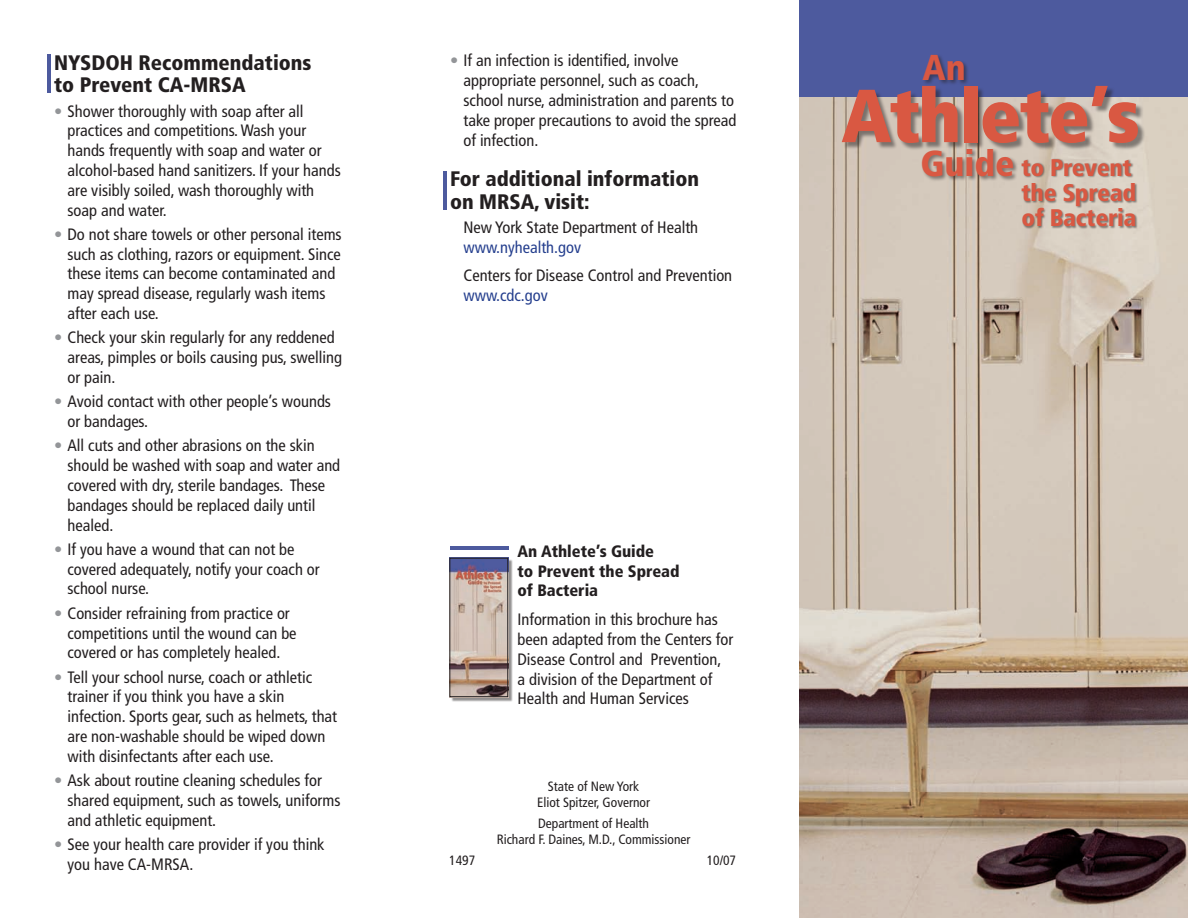
<style>
.page{position:relative;width:1188px;height:918px;background:#fff}
.page>*{position:absolute;margin:0;border:0;box-sizing:border-box;transform-origin:0 0}
.t1{font:900 condensed 75px "Frutiger";letter-spacing:-.025em;color:#d95842}
.t2{font:900 condensed 36px "Frutiger";color:#d95842}
.t3{font:900 condensed 24px "Frutiger";letter-spacing:-.01em;color:#d95842}
.heads{font:900 condensed 21px/22.5px "Frutiger";color:#231f20}
.hanging_indent{font:condensed 16.5px/19.8px "Frutiger";color:#231f20}
.body{font:condensed 16.5px/19.8px "Frutiger";color:#231f20}
.body-2{font:900 condensed 16.5px "Frutiger";color:#231f20}
.body-3{font:condensed 16.5px "Frutiger";color:#253f8e}
.hanging_indent-2{font:condensed 13.5px "Frutiger";color:#231f20}
.s1{color:#939598}
</style>
<div class="page">
<img style="left:799px;top:97px;width:389px;height:821px">
<hr style="left:450px;top:546px;width:58px;height:3px;background:#4d5a9e">
<div style="left:1021px;top:158px;width:155px;height:121px;background:#231f20;opacity:.5"></div>
<div style="left:799px;top:0;width:389px;height:97px;background:#4d5a9e"></div>
<div style="left:843px;top:87px;width:345px;height:102px;background:#231f20;opacity:.5"></div>
<div style="left:922px;top:54px;width:95px;height:55px;background:#231f20;opacity:.5"></div>
<hr style="left:48px;top:54px;width:3px;height:38px;background:#4d5a9e">
<hr style="left:444px;top:171px;width:3px;height:38px;background:#4d5a9e">
<div style="left:921px;top:148px;width:146px;height:54px;background:#231f20;opacity:.5"></div>
<div style="left:451px;top:559px;width:66px;height:147px;background:#231f20;opacity:.5"></div>
<img style="left:451px;top:560px;width:55px;height:135px">
<div style="left:449px;top:558px;width:59px;height:139px;border:1px solid #231f20"></div>
<p class="heads" style="left:54px;top:51px;width:259px">NYSDOH Recommendations</p>
<p class="heads" style="left:54px;top:74px;width:193px">to Prevent CA-MRSA</p>
<p class="hanging_indent" style="left:68px;top:101px;width:275px;text-indent:-14px"><span class="s1">•</span> Shower thoroughly with soap after all practices and competitions. Wash your hands frequently with soap and water or alcohol-based hand sanitizers. If your hands are visibly soiled, wash thoroughly with soap and water.</p>
<p class="hanging_indent" style="left:68px;top:224px;width:276px;text-indent:-13px"><span class="s1">•</span> Do not share towels or other personal items such as clothing, razors or equipment. Since these items can become contaminated and may spread disease, regularly wash items after each use.</p>
<p class="hanging_indent" style="left:68px;top:328px;width:276px;text-indent:-13px"><span class="s1">•</span> Check your skin regularly for any reddened areas, pimples or boils causing pus, swelling or pain.</p>
<p class="hanging_indent" style="left:68px;top:392px;width:265px;text-indent:-13px"><span class="s1">•</span> Avoid contact with other people’s wounds or bandages.</p>
<p class="hanging_indent" style="left:68px;top:436px;width:274px;text-indent:-13px"><span class="s1">•</span> All cuts and other abrasions on the skin should be washed with soap and water and covered with dry, sterile bandages. These bandages should be replaced daily until healed.</p>
<p class="hanging_indent" style="left:68px;top:539px;width:254px;text-indent:-13px"><span class="s1">•</span> If you have a wound that can not be covered adequately, notify your coach or school nurse.</p>
<p class="hanging_indent" style="left:68px;top:603px;width:231px;text-indent:-13px"><span class="s1">•</span> Consider refraining from practice or competitions until the wound can be covered or has completely healed.</p>
<p class="hanging_indent" style="left:68px;top:667px;width:271px;text-indent:-13px"><span class="s1">•</span> Tell your school nurse, coach or athletic trainer if you think you have a skin infection. Sports gear, such as helmets, that are non-washable should be wiped down with disinfectants after each use.</p>
<p class="hanging_indent" style="left:68px;top:771px;width:275px;text-indent:-13px"><span class="s1">•</span> Ask about routine cleaning schedules for shared equipment, such as towels, uniforms and athletic equipment.</p>
<p class="hanging_indent" style="left:68px;top:835px;width:259px;text-indent:-13px"><span class="s1">•</span> See your health care provider if you think you have CA-MRSA.</p>
<p class="hanging_indent" style="left:464px;top:51px;width:275px;text-indent:-14px"><span class="s1">•</span> If an infection is identified, involve appropriate personnel, such as coach, school nurse, administration and parents to take proper precautions to avoid the spread of infection.</p>
<p class="heads" style="left:450px;top:167px;width:251px">For additional information on MRSA, visit:</p>
<p class="body" style="left:464px;top:217px;width:236px">New York State Department of Health</p>
<p class="body-3" style="left:464px;top:237px;width:119px">www.nyhealth.gov</p>
<p class="body" style="left:464px;top:266px;width:270px">Centers for Disease Control and Prevention</p>
<p class="body-3" style="left:464px;top:286px;width:86px">www.cdc.gov</p>
<p class="body-2" style="left:518px;top:541px;width:138px">An Athlete’s Guide</p>
<p class="body-2" style="left:518px;top:561px;width:164px">to Prevent the Spread</p>
<p class="body-2" style="left:518px;top:581px;width:82px">of Bacteria</p>
<p class="body" style="left:518px;top:610px;width:217px">Information in this brochure has been adapted from the Centers for<br>Disease Control and Prevention,<br>a division of the Department of<br>Health and Human Services</p>
<p class="hanging_indent-2" style="left:548px;top:778px;width:93px">State of New York</p>
<p class="hanging_indent-2" style="left:537px;top:795px;width:114px">Eliot Spitzer, Governor</p>
<p class="hanging_indent-2" style="left:538px;top:815px;width:112px">Department of Health</p>
<p class="hanging_indent-2" style="left:497px;top:831px;width:195px">Richard F. Daines, M.D., Commissioner</p>
<p class="hanging_indent-2" style="left:449px;top:852px;width:27px">1497</p>
<p class="hanging_indent-2" style="left:707px;top:852px;width:31px">10/07</p>
<p class="t2" style="left:922px;top:46px;width:45px">An</p>
<p class="t1" style="left:842px;top:70px;width:300px">Athlete’s</p>
<p class="t2" style="left:920px;top:141px;width:96px">Guide</p>
<p class="t3" style="left:1022px;top:153px;width:112px">to Prevent</p>
<p class="t3" style="left:1022px;top:178px;width:116px">the Spread</p>
<p class="t3" style="left:1022px;top:204px;width:116px">of Bacteria</p>
</div>
